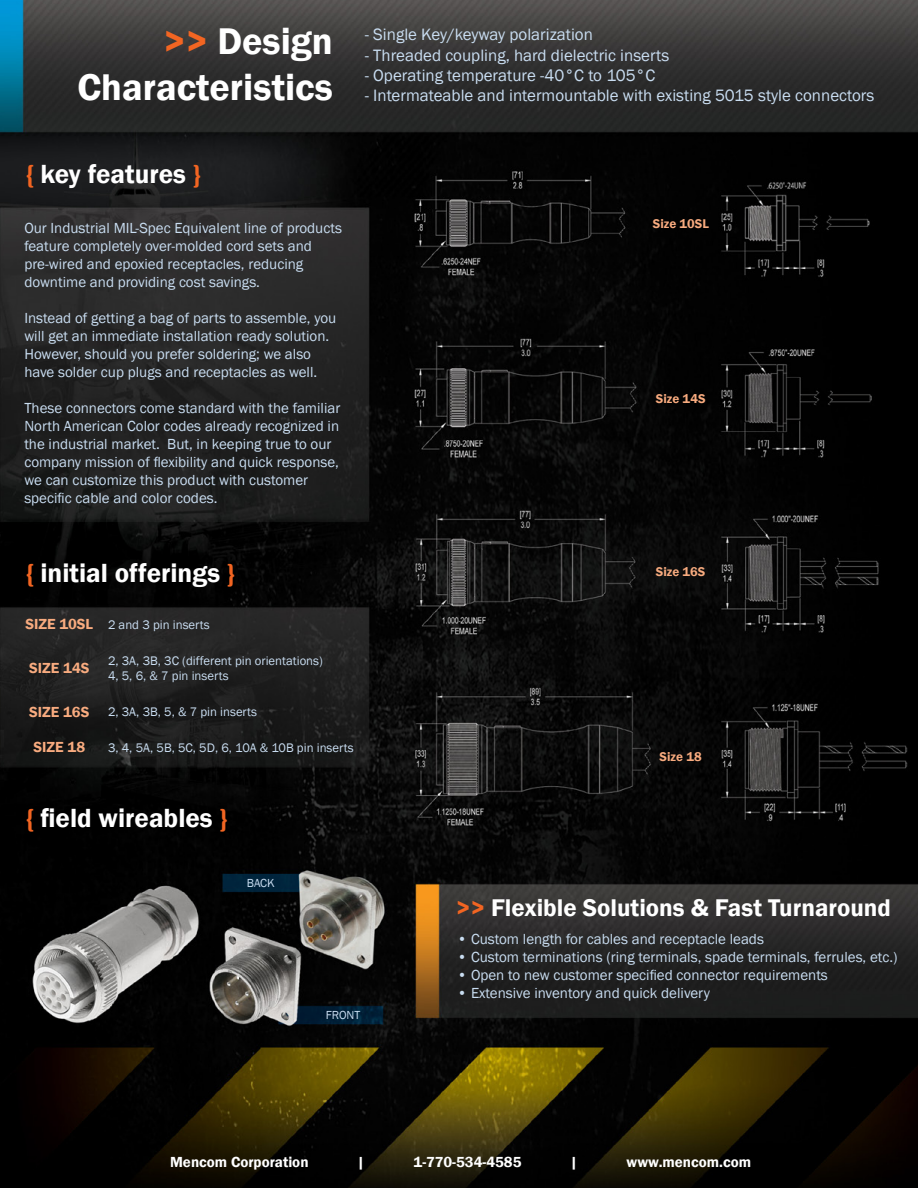
<style>
.page{position:relative;width:918px;height:1188px;background:#fff}
.page>*{position:absolute;margin:0;border:0;box-sizing:border-box;transform-origin:0 0}
.t1{font:600 38.25px/45.9px "Franklin Gothic";color:#fff;text-align:right}
.t2{font:600 27px "Franklin Gothic";color:#fff}
.t3{font:600 24.9px "Franklin Gothic";color:#fff}
.t4{font:16.95px "Franklin Gothic";color:#c9ddf1}
.t5{font:15px/18px "Franklin Gothic";color:#c9ddf1}
.t6{font:600 15px "Franklin Gothic";color:#fff}
.t7{font:600 15px "Franklin Gothic";color:#f8ab7f}
.t8{font:600 13.05px "Franklin Gothic";color:#f8ab7f}
.t9{font:12.75px/15.3px "Franklin Gothic";color:#c9ddf1}
.t10{font:12px "Franklin Gothic";color:#c9ddf1}
.s1{color:#f26522}
</style>
<div class="page">
<img style="left:0;top:0;width:918px;height:1188px">
<h1 class="t1" style="left:77px;top:18px;width:257px"><span class="s1">&gt;&gt;</span> Design<br>Characteristics</h1>
<p class="t4" style="left:365px;top:24px;width:230px">- Single Key/keyway polarization</p>
<p class="t4" style="left:365px;top:45px;width:306px">- Threaded coupling, hard dielectric inserts</p>
<p class="t4" style="left:365px;top:65px;width:292px">- Operating temperature -40°C to 105°C</p>
<p class="t4" style="left:365px;top:85px;width:511px">- Intermateable and intermountable with existing 5015 style connectors</p>
<h2 class="t2" style="left:26px;top:157px;width:176px"><span class="s1">{</span> key features <span class="s1">}</span></h2>
<p class="t5" style="left:24px;top:219px;width:319px">Our Industrial MIL-Spec Equivalent line of products feature completely over-molded cord sets and pre-wired and epoxied receptacles, reducing downtime and providing cost savings.</p>
<p class="t5" style="left:24px;top:309px;width:313px">Instead of getting a bag of parts to assemble, you will get an immediate installation ready solution.<br>However, should you prefer soldering; we also have solder cup plugs and receptacles as well.</p>
<p class="t5" style="left:24px;top:399px;width:318px">These connectors come standard with the familiar North American Color codes already recognized in the industrial market. But, in keeping true to our company mission of flexibility and quick response, we can customize this product with customer specific cable and color codes.</p>
<h2 class="t2" style="left:26px;top:556px;width:211px"><span class="s1">{</span> initial offerings <span class="s1">}</span></h2>
<p class="t7" style="left:25px;top:615px;width:69px">SIZE 10SL</p>
<p class="t7" style="left:29px;top:659px;width:62px">SIZE 14S</p>
<p class="t7" style="left:29px;top:702px;width:62px">SIZE 16S</p>
<p class="t7" style="left:33px;top:738px;width:53px">SIZE 18</p>
<p class="t9" style="left:108px;top:617px;width:103px">2 and 3 pin inserts</p>
<p class="t9" style="left:108px;top:653px;width:216px">2, 3A, 3B, 3C (different pin orientations)<br>4, 5, 6, &amp; 7 pin inserts</p>
<p class="t9" style="left:108px;top:704px;width:151px">2, 3A, 3B, 5, &amp; 7 pin inserts</p>
<p class="t9" style="left:108px;top:740px;width:247px">3, 4, 5A, 5B, 5C, 5D, 6, 10A &amp; 10B pin inserts</p>
<h2 class="t2" style="left:26px;top:801px;width:203px"><span class="s1">{</span> field wireables <span class="s1">}</span></h2>
<p class="t10" style="left:247px;top:875px;width:29px">BACK</p>
<p class="t8" style="left:653px;top:216px;width:58px">Size 10SL</p>
<p class="t8" style="left:656px;top:390px;width:51px">Size 14S</p>
<p class="t8" style="left:656px;top:563px;width:51px">Size 16S</p>
<p class="t8" style="left:660px;top:749px;width:44px">Size 18</p>
<h3 class="t3" style="left:456px;top:892px;width:437px"><span class="s1">&gt;&gt;</span> Flexible Solutions &amp; Fast Turnaround</h3>
<p class="t5" style="left:457px;top:931px;width:308px">• Custom length for cables and receptacle leads</p>
<p class="t5" style="left:457px;top:949px;width:442px">• Custom terminations (ring terminals, spade terminals, ferrules, etc.)</p>
<p class="t5" style="left:457px;top:967px;width:372px">• Open to new customer specified connector requirements</p>
<p class="t5" style="left:457px;top:985px;width:254px">• Extensive inventory and quick delivery</p>
<p class="t10" style="left:326px;top:1008px;width:36px">FRONT</p>
<p class="t6" style="left:170px;top:1153px;width:140px">Mencom Corporation</p>
<p class="t6" style="left:357px;top:1153px;width:9px">|</p>
<p class="t6" style="left:414px;top:1153px;width:109px">1-770-534-4585</p>
<p class="t6" style="left:570px;top:1153px;width:9px">|</p>
<p class="t6" style="left:627px;top:1153px;width:126px">www.mencom.com</p>
</div>
